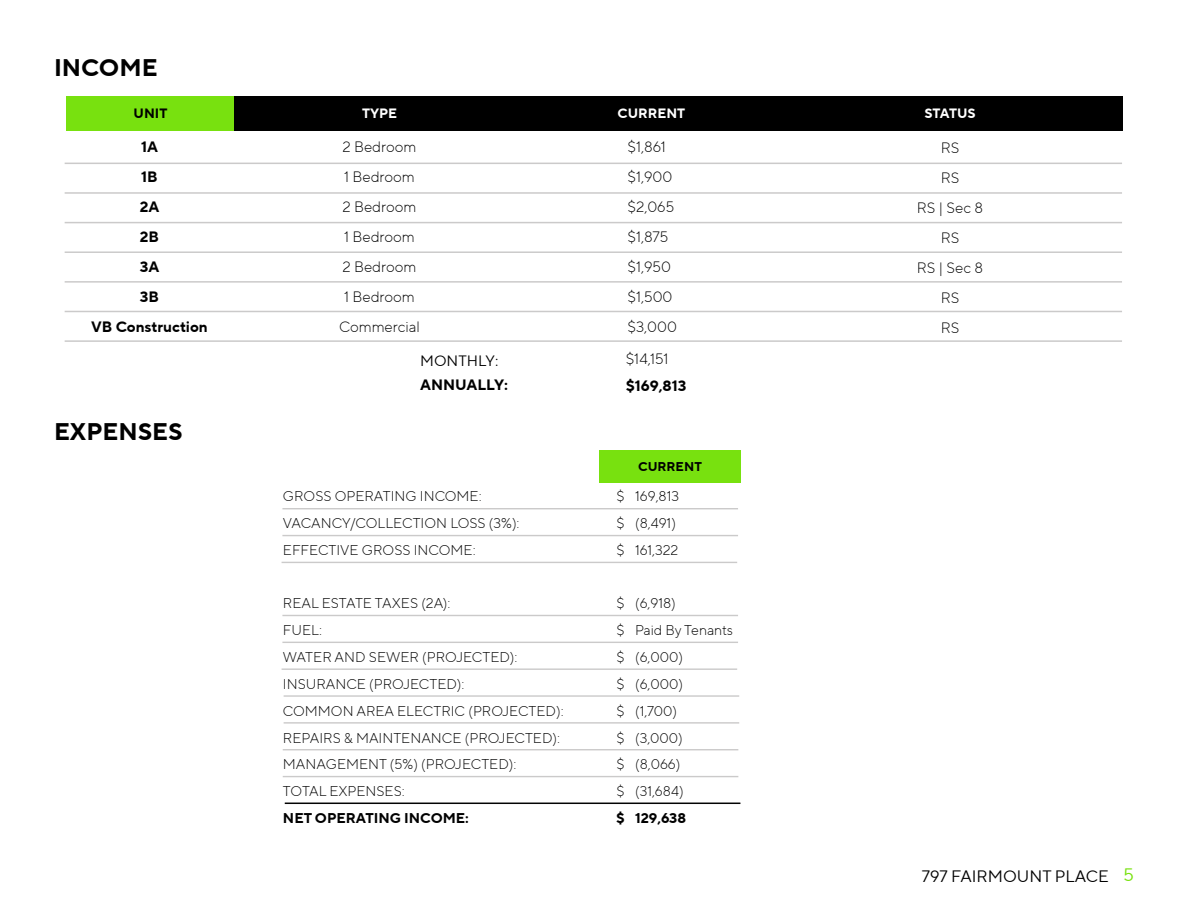
<style>
.page{position:relative;width:1188px;height:918px;background:#fff}
.page>*{position:absolute;margin:0;border:0;box-sizing:border-box;transform-origin:0 0}
.t1{font:700 24px "TT Norms Pro";color:#000}
.t2{font:16.5px "TT Norms Pro";color:#000}
.t3{font:300 15px/30px "TT Norms Pro";color:#000;text-align:center}
.t4{font:700 15px/30px "TT Norms Pro";color:#000;text-align:center}
.t5{font:15px "TT Norms Pro";color:#000}
.t6{font:300 14.1px/26.8px "TT Norms Pro";color:#000}
.t7{font:700 14.1px "TT Norms Pro";color:#000}
.t8{font:700 13.5px "TT Norms Pro";color:#fff}
.t9{font:700 13.5px "TT Norms Pro";color:#000}
.t10{font:700 12.75px "TT Norms Pro";color:#000}
.s1{font-size:18px;color:#78e10f}
</style>
<div class="page">
<div style="left:599px;top:450px;width:141px;height:32px;background:#78e10f"></div>
<hr style="left:282px;top:508px;width:456px;height:1px;background:#cbcaca">
<hr style="left:282px;top:535px;width:456px;height:1px;background:#cbcaca">
<hr style="left:282px;top:562px;width:455px;height:1px;background:#cbcaca">
<hr style="left:282px;top:615px;width:456px;height:1px;background:#cbcaca">
<hr style="left:282px;top:642px;width:456px;height:1px;background:#cbcaca">
<hr style="left:282px;top:668px;width:455px;height:2px;background:#cbcaca">
<hr style="left:284px;top:695px;width:455px;height:2px;background:#cbcaca">
<hr style="left:284px;top:722px;width:455px;height:2px;background:#cbcaca">
<hr style="left:283px;top:749px;width:455px;height:1px;background:#cbcaca">
<hr style="left:283px;top:776px;width:455px;height:1px;background:#cbcaca">
<hr style="left:285px;top:803px;width:455px;height:1px;background:#000">
<hr style="left:65px;top:163px;width:1057px;height:1px;background:#cbcaca">
<hr style="left:65px;top:192px;width:1057px;height:2px;background:#cbcaca">
<hr style="left:65px;top:222px;width:1057px;height:1px;background:#cbcaca">
<hr style="left:65px;top:251px;width:1057px;height:2px;background:#cbcaca">
<hr style="left:65px;top:281px;width:1057px;height:2px;background:#cbcaca">
<hr style="left:65px;top:311px;width:1057px;height:1px;background:#cbcaca">
<div style="left:233px;top:97px;width:890px;height:34px;background:#000"></div>
<div style="left:66px;top:97px;width:167px;height:34px;background:#78e10f"></div>
<hr style="left:65px;top:340px;width:1057px;height:2px;background:#cbcaca">
<h1 class="t1" style="left:54px;top:50px;width:105px">INCOME</h1>
<p class="t9" style="left:134px;top:104px;width:35px">UNIT</p>
<p class="t8" style="left:362px;top:104px;width:37px">TYPE</p>
<p class="t8" style="left:618px;top:104px;width:69px">CURRENT</p>
<p class="t4" style="left:91px;top:132px;width:118px">1A<br>1B<br>2A<br>2B<br>3A<br>3B<br>VB Construction</p>
<p class="t3" style="left:339px;top:132px;width:82px">2 Bedroom<br>1 Bedroom<br>2 Bedroom<br>1 Bedroom<br>2 Bedroom<br>1 Bedroom<br>Commercial</p>
<p class="t3" style="left:628px;top:132px;width:51px;text-align:left">$1,861 $1,900 $2,065 $1,875 $1,950 $1,500 $3,000</p>
<p class="t3" style="left:626px;top:344px;width:44px">$14,151</p>
<p class="t4" style="left:626px;top:371px;width:62px">$169,813</p>
<p class="t5" style="left:420px;top:350px;width:80px">MONTHLY:</p>
<p class="t4" style="left:420px;top:370px;width:89px">ANNUALLY:</p>
<h1 class="t1" style="left:54px;top:414px;width:130px">EXPENSES</h1>
<p class="t6" style="left:283px;top:482px;width:238px">GROSS OPERATING INCOME:<br>VACANCY/COLLECTION LOSS (3%):<br>EFFECTIVE GROSS INCOME:</p>
<p class="t6" style="left:283px;top:590px;width:282px">REAL ESTATE TAXES (2A):<br>FUEL:<br>WATER AND SEWER (PROJECTED):<br>INSURANCE (PROJECTED):<br>COMMON AREA ELECTRIC (PROJECTED):<br>REPAIRS &amp; MAINTENANCE (PROJECTED):<br>MANAGEMENT (5%) (PROJECTED):<br>TOTAL EXPENSES:</p>
<p class="t7" style="left:283px;top:808px;width:188px">NET OPERATING INCOME:</p>
<p class="t6" style="left:617px;top:482px;width:10px;text-align:justify">$ $ $</p>
<p class="t10" style="left:638px;top:457px;width:65px">CURRENT</p>
<p class="t6" style="left:635px;top:482px;width:46px">169,813 (8,491)<br>161,322</p>
<p class="t6" style="left:617px;top:590px;width:10px;text-align:justify">$ $ $ $ $ $ $ $</p>
<p class="t7" style="left:616px;top:808px;width:10px">$</p>
<p class="t6" style="left:635px;top:590px;width:99px">(6,918)<br>Paid By Tenants (6,000) (6,000)<br>(1,700)<br>(3,000)<br>(8,066)<br>(31,684)</p>
<p class="t7" style="left:635px;top:808px;width:52px">129,638</p>
<p class="t8" style="left:925px;top:104px;width:53px">STATUS</p>
<p class="t3" style="left:917px;top:132px;width:68px">RS<br>RS<br>RS | Sec 8<br>RS<br>RS | Sec 8<br>RS<br>RS</p>
<p class="t2" style="left:922px;top:864px;width:214px">797 FAIRMOUNT PLACE <span class="s1">5</span></p>
</div>
